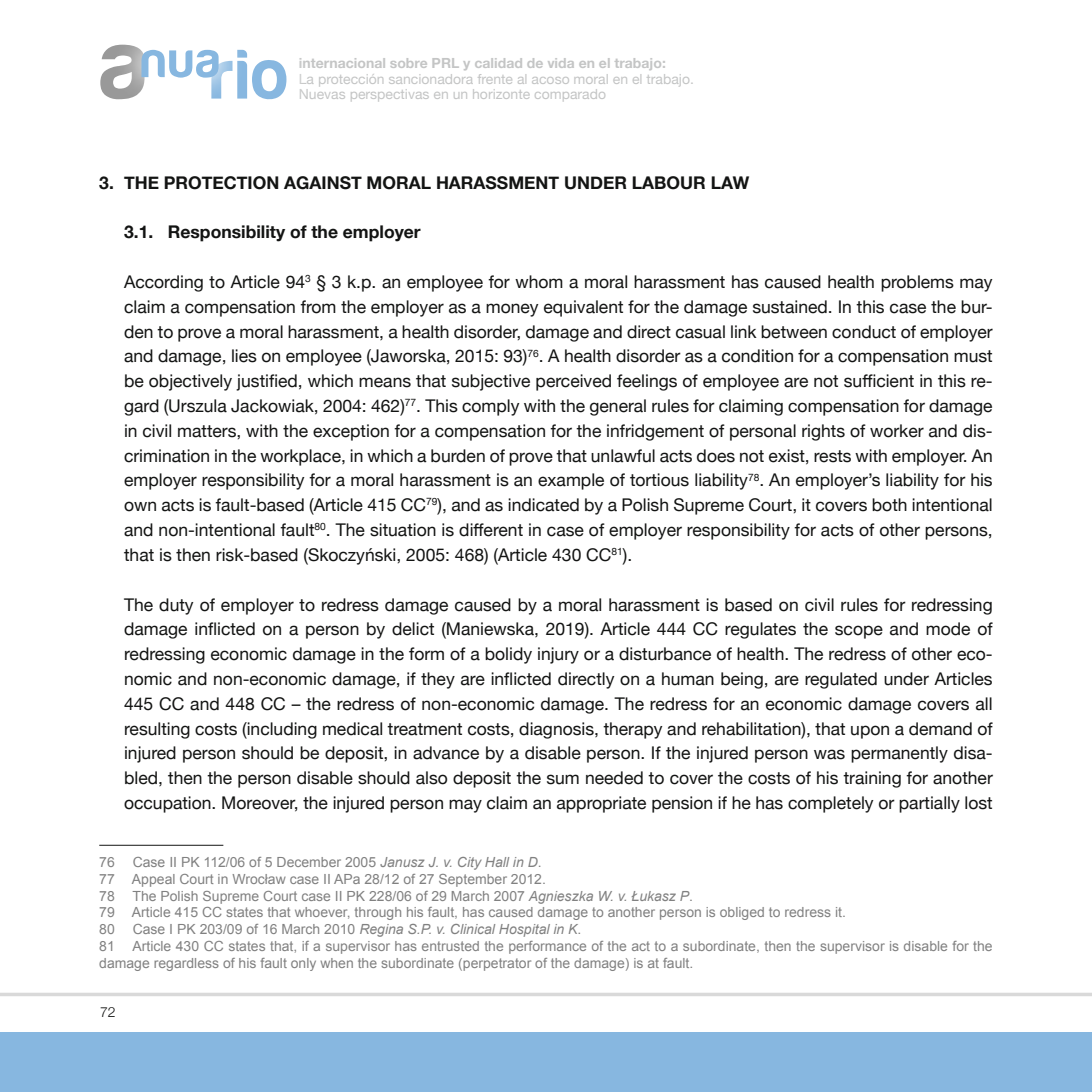
<style>
.page{position:relative;width:1092px;height:1092px;background:#fff}
.page>*{position:absolute;margin:0;border:0;box-sizing:border-box;transform-origin:0 0}
.t1{font:17.5px/24.8px "Helvetica Neue";color:#131413;text-align:justify}
.t2{font:700 17.5px "Helvetica Neue";color:#131413}
.t3{font:14px/16.8px "Arial";color:#818181}
.t4{font:14px/15.8px "Helvetica Neue";color:#c4c5c5}
.t5{font:italic 14px "Arial";color:#818181}
.t6{font:700 14px "Helvetica Neue";color:#c4c5c5}
.t7{font:300 14px "Helvetica Neue";color:#131413}
.s1{font-style:italic}
.s2{font-style:normal}
</style>
<div class="page">
<svg style="left:0;top:992px;width:1091px;height:4px;fill:#d9d9d9"></svg>
<div style="left:0;top:1032px;width:1091px;height:59px;background:#87b7e0"></div>
<svg style="left:100px;top:45px;width:186px;height:54px"></svg>
<hr style="left:99px;top:844px;width:124px;height:1px;background:#131413">
<p class="t6" style="left:299px;top:52px;width:368px">internacional sobre PRL y calidad de vida en el trabajo:</p>
<p class="t4" style="left:299px;top:71px;width:396px">La protección sancionadora frente al acoso moral en el trabajo.<br>Nuevas perspectivas en un horizonte comparado</p>
<p class="t2" style="left:99px;top:169px;width:651px">3. THE PROTECTION AGAINST MORAL HARASSMENT UNDER LABOUR LAW</p>
<p class="t2" style="left:124px;top:218px;width:298px">3.1. Responsibility of the employer</p>
<p class="t1" style="left:124px;top:270px;width:870px">According to Article 94<sup>3</sup> § 3 k.p. an employee for whom a moral harassment has caused health problems may claim a compensation from the employer as a money equivalent for the damage sustained. In this case the bur&shy;den to prove a moral harassment, a health disorder, damage and direct casual link between conduct of employer and damage, lies on employee (Jaworska, 2015: 93)<sup>76</sup>. A health disorder as a condition for a compensation must be objectively justified, which means that subjective perceived feelings of employee are not sufficient in this re&shy;gard (Urszula Jackowiak, 2004: 462)<sup>77</sup>. This comply with the general rules for claiming compensation for damage in civil matters, with the exception for a compensation for the infridgement of personal rights of worker and dis&shy;crimination in the workplace, in which a burden of prove that unlawful acts does not exist, rests with employer. An employer responsibility for a moral harassment is an example of tortious liability<sup>78</sup>. An employer’s liability for his own acts is fault-based (Article 415 CC<sup>79</sup>), and as indicated by a Polish Supreme Court, it covers both intentional and non-intentional fault<sup>80</sup>. The situation is different in case of employer responsibility for acts of other persons, that is then risk-based (Skoczyński, 2005: 468) (Article 430 CC<sup>81</sup>).</p>
<p class="t1" style="left:124px;top:593px;width:870px">The duty of employer to redress damage caused by a moral harassment is based on civil rules for redressing damage inflicted on a person by delict (Maniewska, 2019). Article 444 CC regulates the scope and mode of redressing economic damage in the form of a bolidy injury or a disturbance of health. The redress of other eco&shy;nomic and non-economic damage, if they are inflicted directly on a human being, are regulated under Articles 445 CC and 448 CC – the redress of non-economic damage. The redress for an economic damage covers all resulting costs (including medical treatment costs, diagnosis, therapy and rehabilitation), that upon a demand of injured person should be deposit, in advance by a disable person. If the injured person was permanently disa&shy;bled, then the person disable should also deposit the sum needed to cover the costs of his training for another occupation. Moreover, the injured person may claim an appropriate pension if he has completely or partially lost</p>
<p class="t3" style="left:99px;top:853px;width:448px;text-indent:33px">Case II PK 112/06 of 5 December 2005 <span class="s1">Janusz J. v. City Hall in D</span>.<br>77 Appeal Court in Wrocław case II APa 28/12 of 27 September 2012.<br>78</p>
<p class="t3" style="left:99px;top:853px;width:17px">76</p>
<p class="t3" style="left:99px;top:887px;width:748px;text-indent:33px">The Polish Supreme Court case II PK 228/06 of 29 March 2007 <span class="s1">Agnieszka W. v. Łukasz P</span>.<br>79 Article 415 CC states that whoever, through his fault, has caused damage to another person is obliged to redress it.<br>80</p>
<p class="t5" style="left:133px;top:920px;width:450px"><span class="s2">Case I PK 203/09 of 16 March 2010</span> Regina S.P. v. Clinical Hospital in K<span class="s2">.</span></p>
<p class="t3" style="left:99px;top:937px;width:894px;text-indent:33px">Article 430 CC states that, if a supervisor has entrusted the performance of the act to a subordinate, then the supervisor is disable for the damage regardless of his fault only when the subordinate (perpetrator of the damage) is at fault.</p>
<p class="t3" style="left:99px;top:937px;width:17px">81</p>
<p class="t7" style="left:100px;top:1000px;width:17px">72</p>
</div>
